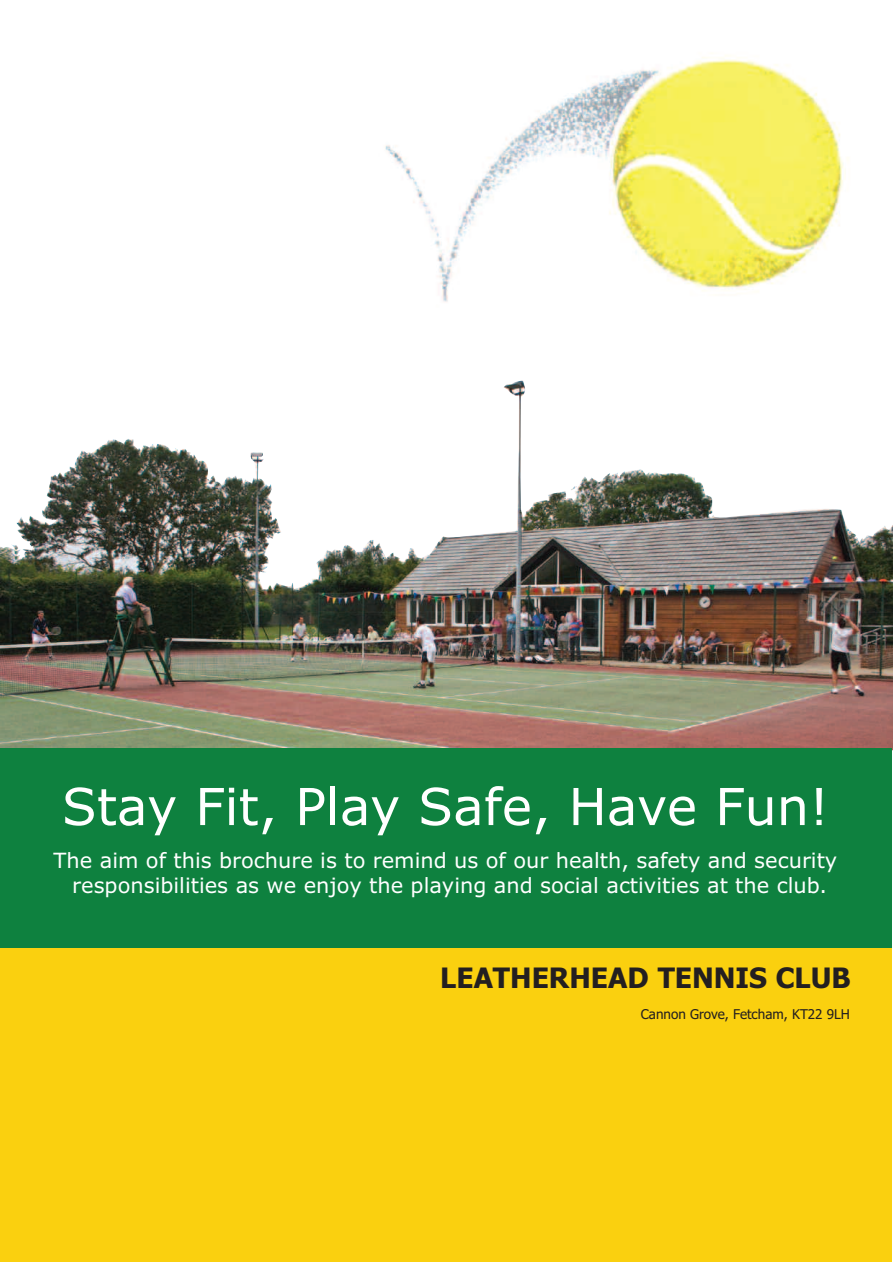
<style>
.page{position:relative;width:893px;height:1263px;background:#fff}
.page>*{position:absolute;margin:0;border:0;box-sizing:border-box;transform-origin:0 0}
.t1{font:51px "Verdana";color:#fff}
.t2{font:700 28.2px "Tahoma";color:#231f20}
.t3{font:21px/25.2px "Verdana";color:#fff;text-align:center}
.t4{font:13.5px "Tahoma";color:#231f20}
</style>
<div class="page">
<div style="left:0;top:942px;width:891px;height:319px;background:#fad00f"></div>
<img style="left:0;top:381px;width:893px;height:369px">
<img style="left:385px;top:55px;width:458px;height:247px">
<div style="left:0;top:748px;width:891px;height:200px;background:#0e813f"></div>
<h1 class="t1" style="left:62px;top:778px;width:769px">Stay Fit, Play Safe, Have Fun!</h1>
<p class="t3" style="left:54px;top:848px;width:785px">The aim of this brochure is to remind us of our health, safety and security responsibilities as we enjoy the playing and social activities at the club.</p>
<h2 class="t2" style="left:440px;top:961px;width:412px">LEATHERHEAD TENNIS CLUB</h2>
<p class="t4" style="left:641px;top:1006px;width:211px">Cannon Grove, Fetcham, KT22 9LH</p>
</div>
